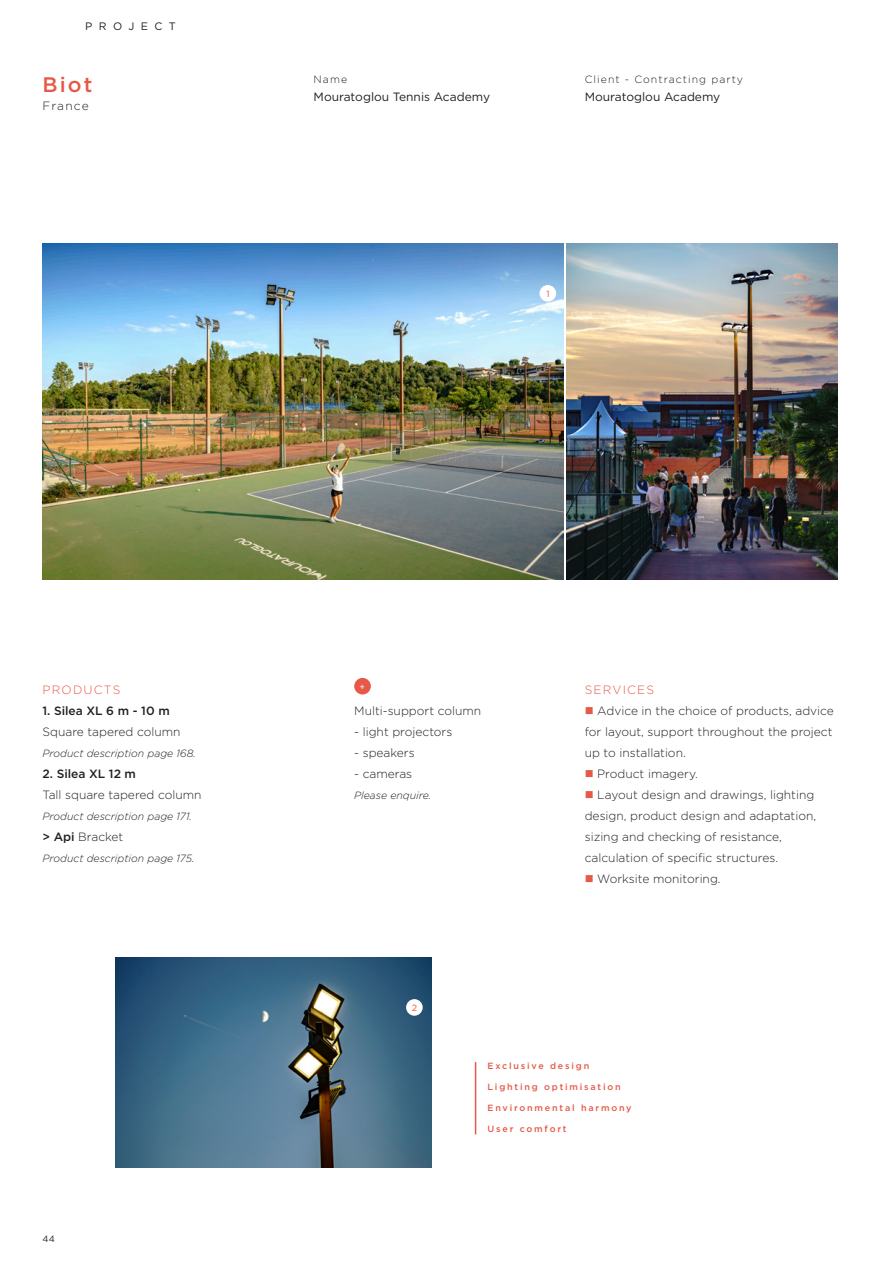
<style>
.page{position:relative;width:893px;height:1263px;background:#fff}
.page>*{position:absolute;margin:0;border:0;box-sizing:border-box;transform-origin:0 0}
.t1{font:500 21px "Gotham";color:#e65847}
.t2{font:300 12px/21px "Gotham";color:#231f20;text-align:justify}
.t3{font:12px "Gotham";color:#231f20}
.t4{font:500 12px "Gotham";color:#231f20}
.t5{font:300 12px "Gotham";letter-spacing:.1em;color:#e65847}
.t6{font:10.8px "Gotham";letter-spacing:.6em;color:#231f20}
.t7{font:italic 300 10.5px "Gotham";color:#231f20}
.t8{font:300 10.5px "Gotham";letter-spacing:.1em;color:#231f20}
.t9{font:500 9px "Gotham";letter-spacing:.2em;color:#e65847}
.t10{font:9px "Gotham";color:#e65847}
.t11{font:9px "Gotham";color:#231f20}
.t12{font:9px "Gotham";color:#fff}
.s1{font-weight:500}
.s2{color:#e65847}
</style>
<div class="page">
<img style="left:115px;top:957px;width:316px;height:210px">
<img style="left:567px;top:243px;width:271px;height:336px">
<img style="left:43px;top:243px;width:520px;height:336px">
<div style="left:539px;top:285px;width:17px;height:17px;background:#fff;border-radius:50%"></div>
<div style="left:406px;top:999px;width:17px;height:17px;background:#fff;border-radius:50%"></div>
<hr style="left:475px;top:1062px;width:1px;height:72px;background:#e65847">
<div style="left:354px;top:678px;width:17px;height:16px;background:#e65847;border-radius:50%"></div>
<p class="t6" style="left:85px;top:19px;width:92px">PROJECT</p>
<p class="t1" style="left:43px;top:71px;width:51px">Biot</p>
<p class="t2" style="left:43px;top:95px;width:48px">France</p>
<p class="t8" style="left:314px;top:73px;width:35px">Name</p>
<p class="t3" style="left:314px;top:89px;width:178px">Mouratoglou Tennis Academy</p>
<p class="t8" style="left:585px;top:73px;width:160px">Client - Contracting party</p>
<p class="t3" style="left:585px;top:89px;width:137px">Mouratoglou Academy</p>
<p class="t10" style="left:546px;top:288px;width:5px">1</p>
<p class="t5" style="left:43px;top:682px;width:79px">PRODUCTS</p>
<p class="t4" style="left:43px;top:703px;width:129px">1. Silea XL 6 m - 10 m</p>
<p class="t2" style="left:43px;top:721px;width:140px">Square tapered column</p>
<p class="t7" style="left:43px;top:746px;width:155px">Product description page 168.</p>
<p class="t4" style="left:43px;top:766px;width:95px">2. Silea XL 12 m</p>
<p class="t2" style="left:43px;top:784px;width:160px">Tall square tapered column</p>
<p class="t7" style="left:43px;top:809px;width:151px">Product description page 171.</p>
<p class="t2" style="left:43px;top:826px;width:82px"><span class="s1">&gt; Api</span> Bracket</p>
<p class="t7" style="left:43px;top:851px;width:153px">Product description page 175.</p>
<p class="t11" style="left:43px;top:1233px;width:14px">44</p>
<p class="t12" style="left:360px;top:681px;width:7px">+</p>
<p class="t2" style="left:354px;top:700px;width:128px">Multi-support column</p>
<p class="t2" style="left:354px;top:721px;width:100px">- light projectors</p>
<p class="t2" style="left:354px;top:742px;width:62px">- speakers</p>
<p class="t2" style="left:354px;top:763px;width:60px">- cameras</p>
<p class="t7" style="left:354px;top:788px;width:79px">Please enquire.</p>
<p class="t5" style="left:585px;top:682px;width:71px">SERVICES</p>
<p class="t2" style="left:585px;top:700px;width:251px"><span class="s2">■</span> Advice in the choice of products, advice for layout, support throughout the project up to installation.</p>
<p class="t2" style="left:585px;top:763px;width:115px"><span class="s2">■</span> Product imagery.</p>
<p class="t2" style="left:585px;top:784px;width:233px;text-align:left"><span class="s2">■</span> Layout design and drawings, lighting design, product design and adaptation, sizing and checking of resistance, calculation of specific structures.</p>
<p class="t2" style="left:585px;top:868px;width:137px"><span class="s2">■</span> Worksite monitoring.</p>
<p class="t10" style="left:412px;top:1002px;width:7px">2</p>
<p class="t9" style="left:488px;top:1060px;width:103px">Exclusive design</p>
<p class="t9" style="left:488px;top:1081px;width:135px">Lighting optimisation</p>
<p class="t9" style="left:488px;top:1102px;width:146px">Environmental harmony</p>
<p class="t9" style="left:488px;top:1123px;width:81px">User comfort</p>
</div>
